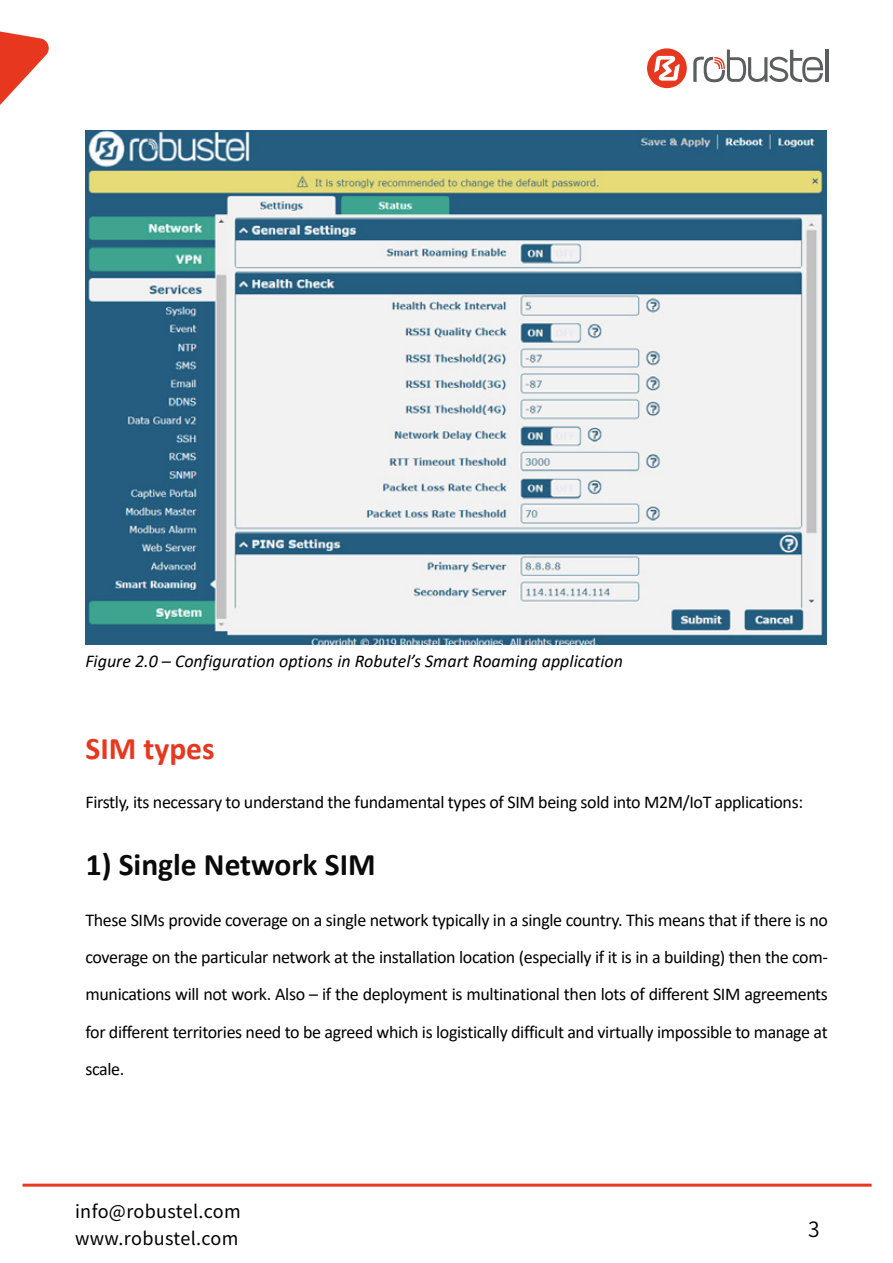
<style>
.page{position:relative;width:893px;height:1263px;background:#fff}
.page>*{position:absolute;margin:0;border:0;box-sizing:border-box;transform-origin:0 0}
.t1{font:700 31.5px "Calibri";color:#0a0a0a}
.t2{font:700 31.5px "Calibri";color:#e7381f}
.t3{font:21px "Source Han Sans SC";color:#000}
.t4{font:18px/37.2px "Calibri";letter-spacing:-.02em;color:#000;text-align:justify}
.t5{font:italic 18px "Calibri";color:#000}
.t6{font:18px/27.6px "Source Han Sans SC";letter-spacing:.02em;color:#000}
</style>
<div class="page">
<svg style="left:0;top:32px;width:49px;height:73px"></svg>
<div style="left:647px;top:48px;width:40px;height:40px;background:#e7381f;border-radius:50%"></div>
<svg style="left:654px;top:56px;width:26px;height:25px"></svg>
<hr style="left:825px;top:50px;width:3px;height:32px;background:#5b5e5f">
<svg style="left:693px;top:50px;width:130px;height:33px"></svg>
<hr style="left:23px;top:1184px;width:849px;height:3px;background:#e7381f">
<img style="left:86px;top:131px;width:741px;height:514px">
<p class="t5" style="left:85px;top:648px;width:539px">Figure 2.0 – Configuration options in Robutel’s Smart Roaming application</p>
<h1 class="t2" style="left:86px;top:726px;width:131px">SIM types</h1>
<p class="t4" style="left:86px;top:783px;width:719px">Firstly, its necessary to understand the fundamental types of SIM being sold into M2M/IoT applications:</p>
<h1 class="t1" style="left:86px;top:842px;width:291px">1) Single Network SIM</h1>
<p class="t4" style="left:85px;top:901px;width:744px">These SIMs provide coverage on a single network typically in a single country. This means that if there is no coverage on the particular network at the installation location (especially if it is in a building) then the com&shy;munications will not work. Also – if the deployment is multinational then lots of different SIM agreements for different territories need to be agreed which is logistically difficult and virtually impossible to manage at scale.</p>
<p class="t6" style="left:75px;top:1197px;width:167px">info@robustel.com www.robustel.com</p>
<p class="t3" style="left:808px;top:1217px;width:13px">3</p>
</div>
